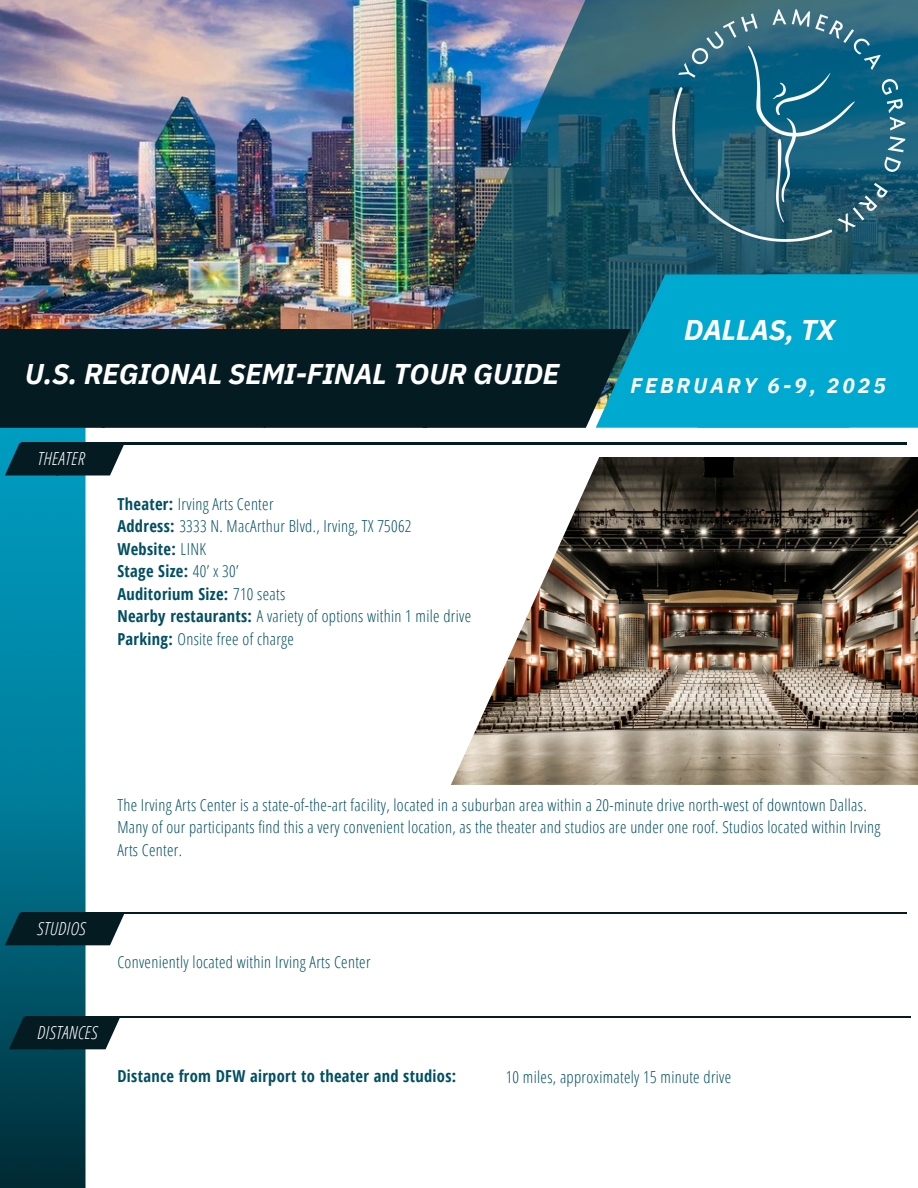
<style>
.page{position:relative;width:918px;height:1188px;background:#fff}
.page>*{position:absolute;margin:0;border:0;box-sizing:border-box;transform-origin:0 0}
.t1{font:italic 700 28.5px "IBM Plex Sans";letter-spacing:-.005em;color:#fff}
.t2{font:italic 700 21px "IBM Plex Sans";letter-spacing:.14em;color:#fff}
.t3{font:italic 300 18px "Open Sans Condensed";letter-spacing:.02em;color:#fff}
.t4{font:300 16.5px/22.5px "Open Sans Condensed";letter-spacing:.02em;color:#004f62}
.t5{font:700 16.5px "Open Sans Condensed";letter-spacing:.02em;color:#004f62}
.s1{font-weight:700}
.s2{font-weight:300}
</style>
<div class="page">
<img style="left:0;top:428px;width:86px;height:760px">
<img style="left:0;top:0;width:414px;height:329px">
<img style="left:414px;top:0;width:504px;height:329px">
<div style="left:0;top:329px;width:596px;height:99px;background:#031b21"></div>
<svg style="left:596px;top:274px;width:101px;height:154px;background:#0a88a4"></svg>
<div style="left:697px;top:274px;width:221px;height:154px;background:#00a9d0"></div>
<hr style="left:21px;top:443px;width:885px;height:1px;background:#031b21">
<svg style="left:5px;top:443px;width:120px;height:33px;background:#13333a"></svg>
<img style="left:451px;top:457px;width:467px;height:328px">
<hr style="left:21px;top:913px;width:885px;height:1px;background:#031b21">
<svg style="left:5px;top:913px;width:119px;height:32px;background:#102c32"></svg>
<hr style="left:25px;top:1017px;width:885px;height:1px;background:#031b21">
<svg style="left:9px;top:1017px;width:111px;height:32px;background:#122c32"></svg>
<img style="left:672px;top:10px;width:233px;height:232px">
<h1 class="t1" style="left:25px;top:354px;width:536px">U.S. REGIONAL SEMI-FINAL TOUR GUIDE</h1>
<p class="t3" style="left:37px;top:446px;width:49px">THEATER</p>
<h3 class="t4" style="left:117px;top:492px;width:158px"><span class="s1">Theater:</span> Irving Arts Center</h3>
<p class="t4" style="left:117px;top:515px;width:296px"><span class="s1">Address:</span> 3333 N. MacArthur Blvd., Irving, TX 75062</p>
<p class="t5" style="left:117px;top:537px;width:90px">Website: <span class="s2">LINK</span></p>
<p class="t5" style="left:117px;top:560px;width:123px">Stage Size: <span class="s2">40’ x 30’</span></p>
<p class="t5" style="left:117px;top:582px;width:169px">Auditorium Size: <span class="s2">710 seats</span></p>
<p class="t4" style="left:117px;top:605px;width:355px"><span class="s1">Nearby restaurants:</span> A variety of options within 1 mile drive</p>
<p class="t4" style="left:117px;top:627px;width:178px"><span class="s1">Parking:</span> Onsite free of charge</p>
<h1 class="t1" style="left:684px;top:311px;width:152px">DALLAS, TX</h1>
<h2 class="t2" style="left:630px;top:371px;width:257px">FEBRUARY 6-9, 2025</h2>
<h3 class="t4" style="left:117px;top:793px;width:765px">The Irving Arts Center is a state-of-the-art facility, located in a suburban area within a 20-minute drive north-west of downtown Dallas.<br>Many of our participants find this a very convenient location, as the theater and studios are under one roof. Studios located within Irving<br>Arts Center.</h3>
<p class="t3" style="left:37px;top:916px;width:50px">STUDIOS</p>
<p class="t4" style="left:117px;top:950px;width:255px">Conveniently located within Irving Arts Center</p>
<p class="t3" style="left:37px;top:1020px;width:62px">DISTANCES</p>
<h3 class="t5" style="left:117px;top:1064px;width:340px">Distance from DFW airport to theater and studios:</h3>
<p class="t4" style="left:506px;top:1066px;width:227px">10 miles, approximately 15 minute drive</p>
</div>
